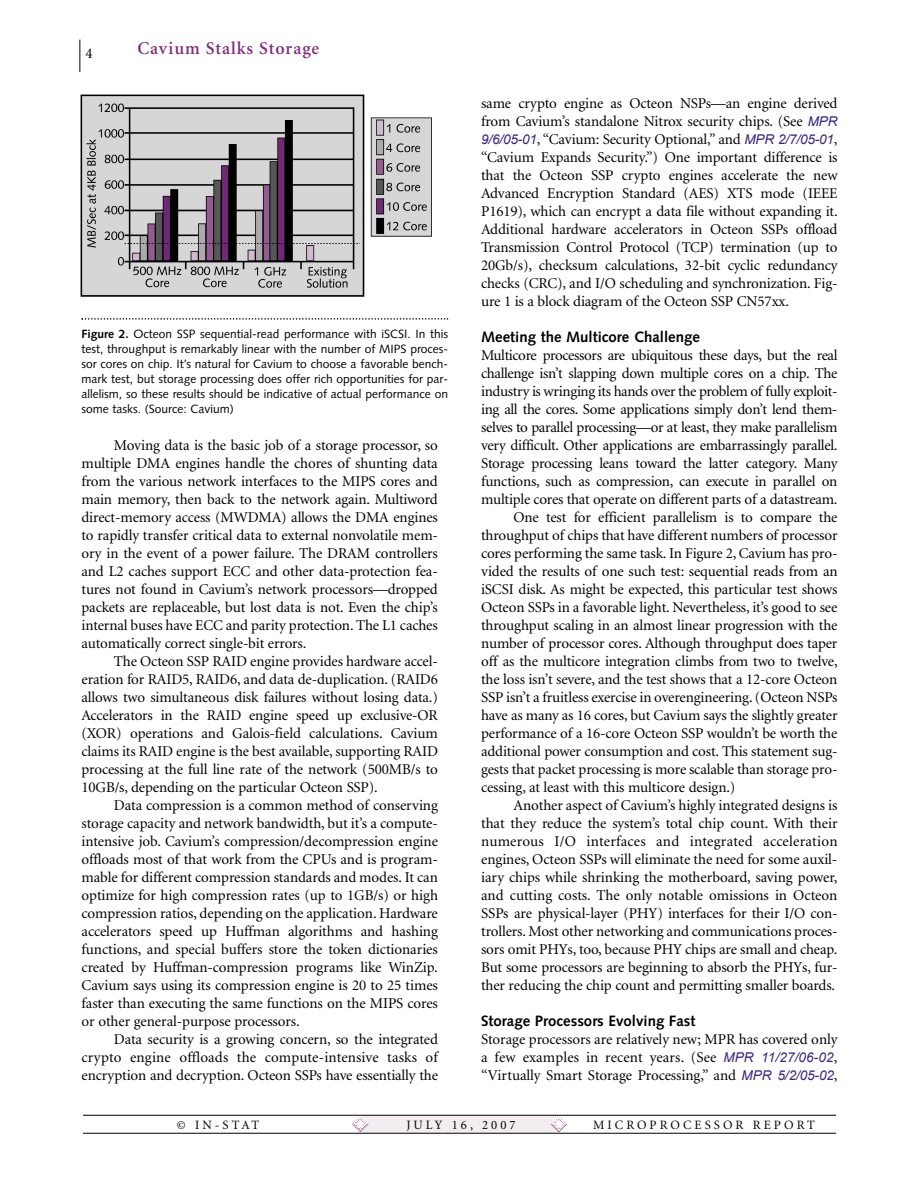
<style>
.page{position:relative;width:918px;height:1188px;background:#fff}
.page>*{position:absolute;margin:0;border:0;box-sizing:border-box;transform-origin:0 0}
.t1{font:600 18px "Minion";letter-spacing:.045em;color:#7f2d79}
.t2{font:15px/18px "Minion";letter-spacing:-.01em;color:#000;text-align:justify}
.t3{font:700 15px "Syntax";color:#000}
.t4{font:15px "Minion";letter-spacing:.015em;color:#000}
.t5{font:12.75px "Minion";letter-spacing:.24em;color:#000}
.t6{font:12px/15px "Syntax";color:#000;text-align:justify}
.s1{font-weight:700}
.s2{font-family:"Arial";font-style:italic;font-size:13.5px;color:#3b2382}
</style>
<div class="page">
<div style="left:362px;top:1116px;width:197px;height:17px;background:#f3ecf0"></div>
<svg style="left:551px;top:1117px;width:16px;height:15px"></svg>
<svg style="left:352px;top:1117px;width:16px;height:15px"></svg>
<hr style="left:80px;top:40px;width:1px;height:32px;background:#000">
<hr style="left:83px;top:1115px;width:753px;height:1px;background:#000">
<hr style="left:83px;top:1133px;width:753px;height:1px;background:#000">
<svg style="left:81px;top:318px;width:367px;height:2px"></svg>
<img style="left:80px;top:94px;width:352px;height:203px">
<p class="t2" style="left:86px;top:46px;width:9px">4</p>
<p class="t1" style="left:137px;top:41px;width:183px">Cavium Stalks Storage</p>
<p class="t6" style="left:81px;top:327px;width:368px"><span class="s1">Figure 2.</span> Octeon SSP sequential-read performance with iSCSI. In this test, throughput is remarkably linear with the number of MIPS proces&shy;sor cores on chip. It’s natural for Cavium to choose a favorable bench&shy;mark test, but storage processing does offer rich opportunities for par&shy;allelism, so these results should be indicative of actual performance on some tasks. (Source: Cavium)</p>
<p class="t2" style="left:82px;top:437px;width:358px;text-indent:32px">Moving data is the basic job of a storage processor, so multiple DMA engines handle the chores of shunting data from the various network interfaces to the MIPS cores and main memory, then back to the network again. Multiword direct-memory access (MWDMA) allows the DMA engines to rapidly transfer critical data to external nonvolatile mem&shy;ory in the event of a power failure. The DRAM controllers and L2 caches support ECC and other data-protection fea&shy;tures not found in Cavium’s network processors—dropped packets are replaceable, but lost data is not. Even the chip’s internal buses have ECC and parity protection. The L1 caches automatically correct single-bit errors.</p>
<p class="t2" style="left:82px;top:653px;width:358px;text-indent:32px">The Octeon SSP RAID engine provides hardware accel&shy;eration for RAID5, RAID6, and data de-duplication. (RAID6 allows two simultaneous disk failures without losing data.)<br>Accelerators in the RAID engine speed up exclusive-OR (XOR) operations and Galois-field calculations. Cavium claims its RAID engine is the best available, supporting RAID processing at the full line rate of the network (500MB/s to 10GB/s, depending on the particular Octeon SSP).</p>
<p class="t2" style="left:82px;top:797px;width:358px;text-indent:32px">Data compression is a common method of conserving storage capacity and network bandwidth, but it’s a compute&shy;intensive job. Cavium’s compression/decompression engine offloads most of that work from the CPUs and is program&shy;mable for different compression standards and modes. It can optimize for high compression rates (up to 1GB/s) or high compression ratios, depending on the application. Hardware accelerators speed up Huffman algorithms and hashing functions, and special buffers store the token dictionaries created by Huffman-compression programs like WinZip.<br>Cavium says using its compression engine is 20 to 25 times faster than executing the same functions on the MIPS cores or other general-purpose processors.</p>
<p class="t2" style="left:82px;top:1031px;width:358px;text-indent:32px">Data security is a growing concern, so the integrated crypto engine offloads the compute-intensive tasks of encryption and decryption. Octeon SSPs have essentially the</p>
<p class="t2" style="left:481px;top:95px;width:358px">same crypto engine as Octeon NSPs—an engine derived from Cavium’s standalone Nitrox security chips. (See <span class="s2">MPR 9/6/05-01</span>, “Cavium: Security Optional,” and <span class="s2">MPR 2/7/05-01</span>, “Cavium Expands Security.”) One important difference is that the Octeon SSP crypto engines accelerate the new Advanced Encryption Standard (AES) XTS mode (IEEE P1619), which can encrypt a data file without expanding it.<br>Additional hardware accelerators in Octeon SSPs offload Transmission Control Protocol (TCP) termination (up to 20Gb/s), checksum calculations, 32-bit cyclic redundancy checks (CRC), and I/O scheduling and synchronization. Fig&shy;ure 1 is a block diagram of the Octeon SSP CN57xx.</p>
<p class="t3" style="left:481px;top:331px;width:220px">Meeting the Multicore Challenge</p>
<p class="t2" style="left:481px;top:347px;width:358px">Multicore processors are ubiquitous these days, but the real</p>
<p class="t2" style="left:481px;top:365px;width:358px">challenge isn’t slapping down multiple cores on a chip. The</p>
<p class="t2" style="left:481px;top:383px;width:358px">industry is wringing its hands over the problem of fully exploit-</p>
<p class="t2" style="left:481px;top:401px;width:358px">ing all the cores. Some applications simply don’t lend them-</p>
<p class="t2" style="left:481px;top:419px;width:358px">selves to parallel processing—or at least, they make parallelism</p>
<p class="t2" style="left:481px;top:437px;width:358px">very difficult. Other applications are embarrassingly parallel.</p>
<p class="t2" style="left:481px;top:455px;width:358px">Storage processing leans toward the latter category. Many</p>
<p class="t2" style="left:481px;top:473px;width:358px">functions, such as compression, can execute in parallel on</p>
<p class="t2" style="left:481px;top:491px;width:358px">multiple cores that operate on different parts of a datastream.</p>
<p class="t2" style="left:514px;top:509px;width:325px">One test for efficient parallelism is to compare the</p>
<p class="t2" style="left:481px;top:527px;width:358px">throughput of chips that have different numbers of processor</p>
<p class="t2" style="left:481px;top:545px;width:358px">cores performing the same task. In Figure 2, Cavium has pro-</p>
<p class="t2" style="left:481px;top:563px;width:358px">vided the results of one such test: sequential reads from an</p>
<p class="t2" style="left:481px;top:581px;width:358px">iSCSI disk. As might be expected, this particular test shows</p>
<p class="t2" style="left:481px;top:599px;width:358px">Octeon SSPs in a favorable light. Nevertheless, it’s good to see</p>
<p class="t2" style="left:481px;top:617px;width:358px">throughput scaling in an almost linear progression with the</p>
<p class="t2" style="left:481px;top:635px;width:358px">number of processor cores. Although throughput does taper</p>
<p class="t2" style="left:481px;top:653px;width:358px">off as the multicore integration climbs from two to twelve,</p>
<p class="t2" style="left:481px;top:671px;width:358px">the loss isn’t severe, and the test shows that a 12-core Octeon</p>
<p class="t2" style="left:481px;top:689px;width:358px">SSP isn’t a fruitless exercise in overengineering. (Octeon NSPs</p>
<p class="t2" style="left:481px;top:707px;width:358px">have as many as 16 cores, but Cavium says the slightly greater</p>
<p class="t2" style="left:481px;top:725px;width:358px">performance of a 16-core Octeon SSP wouldn’t be worth the</p>
<p class="t2" style="left:481px;top:743px;width:358px">additional power consumption and cost. This statement sug-</p>
<p class="t2" style="left:481px;top:761px;width:358px">gests that packet processing is more scalable than storage pro-</p>
<p class="t2" style="left:481px;top:779px;width:256px">cessing, at least with this multicore design.)</p>
<p class="t2" style="left:514px;top:797px;width:325px">Another aspect of Cavium’s highly integrated designs is</p>
<p class="t2" style="left:481px;top:815px;width:358px">that they reduce the system’s total chip count. With their</p>
<p class="t4" style="left:481px;top:835px;width:358px">numerous I/O interfaces and integrated acceleration</p>
<p class="t2" style="left:481px;top:851px;width:358px">engines, Octeon SSPs will eliminate the need for some auxil-</p>
<p class="t2" style="left:481px;top:869px;width:358px">iary chips while shrinking the motherboard, saving power,</p>
<p class="t2" style="left:481px;top:887px;width:358px">and cutting costs. The only notable omissions in Octeon</p>
<p class="t2" style="left:481px;top:905px;width:358px">SSPs are physical-layer (PHY) interfaces for their I/O con-</p>
<p class="t2" style="left:481px;top:923px;width:358px">trollers. Most other networking and communications proces-</p>
<p class="t2" style="left:481px;top:941px;width:358px">sors omit PHYs, too, because PHY chips are small and cheap.</p>
<p class="t2" style="left:481px;top:959px;width:358px">But some processors are beginning to absorb the PHYs, fur-</p>
<p class="t2" style="left:481px;top:977px;width:356px">ther reducing the chip count and permitting smaller boards.</p>
<p class="t3" style="left:481px;top:1015px;width:216px">Storage Processors Evolving Fast</p>
<p class="t2" style="left:481px;top:1031px;width:358px">Storage processors are relatively new; MPR has covered only a few examples in recent years. (See <span class="s2">MPR 11/27/06-02</span>, “Virtually Smart Storage Processing,” and <span class="s2">MPR 5/2/05-02</span>,</p>
<p class="t5" style="left:177px;top:1120px;width:84px">© IN-STAT</p>
<p class="t5" style="left:406px;top:1120px;width:111px">JULY 16, 2007</p>
<p class="t5" style="left:593px;top:1120px;width:223px">MICROPROCESSOR REPORT</p>
</div>
